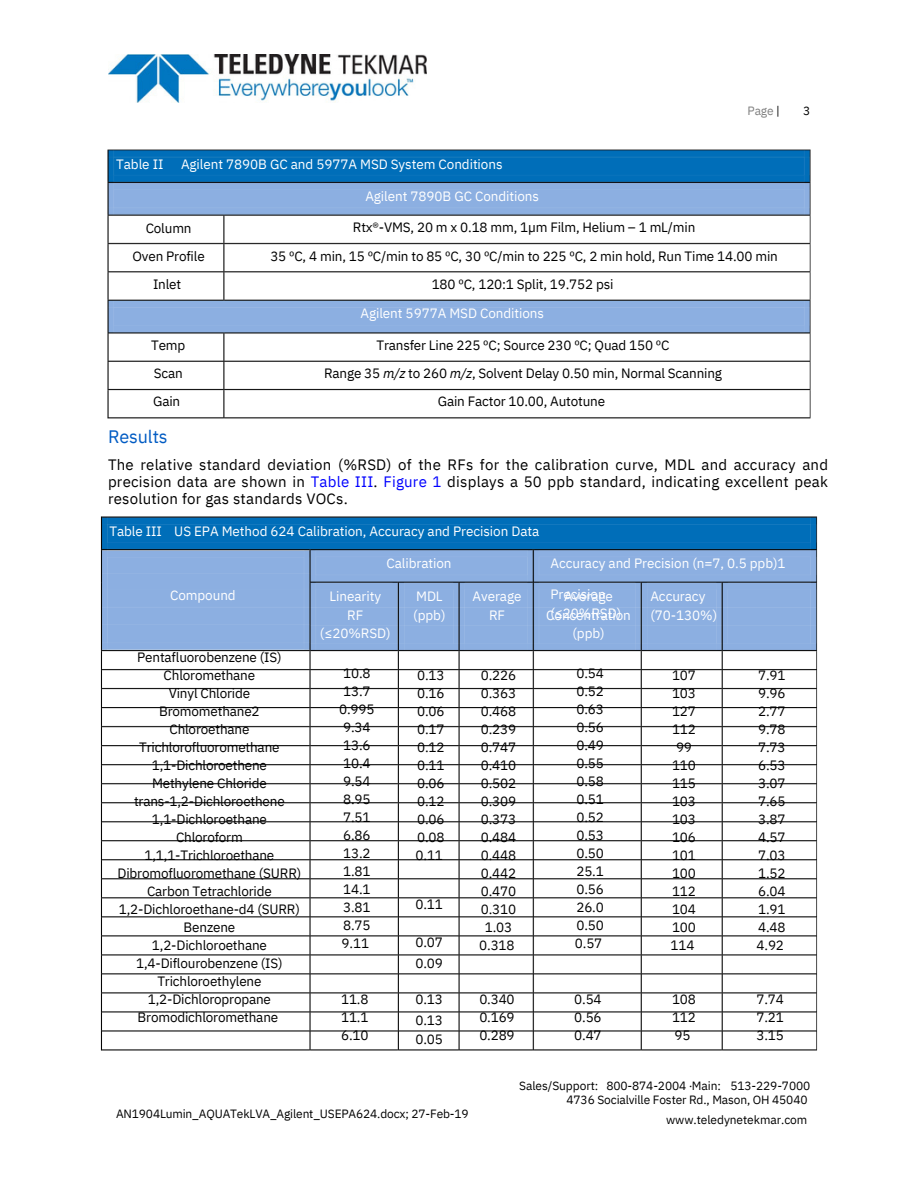
<style>
.page{position:relative;width:918px;height:1188px;background:#fff}
.page>*{position:absolute;margin:0;border:0;box-sizing:border-box;transform-origin:0 0}
.t1{font:18px "IBM Plex Sans";letter-spacing:-.005em;color:#005bc3}
.t2{font:15px/16.8px "IBM Plex Sans";letter-spacing:.015em;color:#000;text-align:justify}
.t3{font:13.5px/18px "IBM Plex Sans";letter-spacing:-.015em;color:#000;text-align:justify}
.t4{font:13.5px/18.6px "IBM Plex Sans";letter-spacing:-.005em;color:#fff;text-align:center}
.t5{font:12px/13.5px "IBM Plex Sans";letter-spacing:-.01em;color:#000;text-align:right}
.t6{font:12px "IBM Plex Sans";color:#7f7f7f}
.s1{color:#000}
.s2{font-style:italic}
.s3{color:#00f}
</style>
<div class="page">
<img style="left:108px;top:54px;width:318px;height:48px">
<img style="left:107px;top:149px;width:704px;height:270px">
<img style="left:100px;top:516px;width:718px;height:535px">
<h3 class="t4" style="left:116px;top:155px;width:49px">Table II</h3>
<h3 class="t4" style="left:181px;top:155px;width:323px">Agilent 7890B GC and 5977A MSD System Conditions</h3>
<h1 class="t4" style="left:365px;top:187px;width:175px">Agilent 7890B GC Conditions</h1>
<p class="t6" style="left:748px;top:102px;width:34px">Page <span class="s1">|</span></p>
<h3 class="t3" style="left:133px;top:214px;width:74px;line-height:28.2px;text-align:center">Column<br>Oven Profile<br>Inlet</h3>
<h3 class="t3" style="left:151px;top:331px;width:36px;line-height:28.2px;text-align:left">Temp<br>Scan<br>Gain</h3>
<h1 class="t1" style="left:108px;top:424px;width:61px">Results</h1>
<p class="t3" style="left:270px;top:213px;width:509px;line-height:28.2px;text-align:center">Rtx®-VMS, 20 m x 0.18 mm, 1µm Film, Helium – 1 mL/min<br>35 ºC, 4 min, 15 ºC/min to 85 ºC, 30 ºC/min to 225 ºC, 2 min hold, Run Time 14.00 min<br>180 ºC, 120:1 Split, 19.752 psi</p>
<h2 class="t4" style="left:360px;top:304px;width:185px">Agilent 5977A MSD Conditions</h2>
<p class="t3" style="left:324px;top:331px;width:399px;line-height:28.2px;text-align:center">Transfer Line 225 ºC; Source 230 ºC; Quad 150 ºC<br>Range 35 <span class="s2">m/z</span> to 260 <span class="s2">m/z</span>, Solvent Delay 0.50 min, Normal Scanning<br>Gain Factor 10.00, Autotune</p>
<h3 class="t5" style="left:803px;top:103px;width:9px">3</h3>
<p class="t2" style="left:108px;top:456px;width:722px">The relative standard deviation (%RSD) of the RFs for the calibration curve, MDL and accuracy and precision data are shown in <span class="s3">Table III</span>. <span class="s3">Figure 1</span> displays a 50 ppb standard, indicating excellent peak resolution for gas standards VOCs.</p>
<p class="t4" style="left:174px;top:521px;width:367px">US EPA Method 624 Calibration, Accuracy and Precision Data</p>
<h3 class="t4" style="left:386px;top:554px;width:67px">Calibration</h3>
<h3 class="t4" style="left:550px;top:553px;width:237px">Accuracy and Precision (n=7, 0.5 ppb)1</h3>
<h3 class="t4" style="left:550px;top:585px;width:57px">Precision</h3>
<h3 class="t4" style="left:550px;top:604px;width:72px">(≤20%RSD)</h3>
<h3 class="t4" style="left:109px;top:521px;width:54px">Table III</h3>
<h3 class="t4" style="left:170px;top:586px;width:67px">Compound</h3>
<h3 class="t4" style="left:320px;top:586px;width:72px">Linearity<br>RF (≤20%RSD)</h3>
<h3 class="t3" style="left:339px;top:664px;width:37px;text-align:left">10.8<br>13.7<br>0.995<br>9.34<br>13.6</h3>
<h3 class="t3" style="left:342px;top:754px;width:30px">10.4<br>9.54<br>8.95<br>7.51<br>6.86<br>13.2<br>1.81<br>14.1<br>3.81<br>8.75<br>9.11</h3>
<h3 class="t4" style="left:413px;top:586px;width:34px;line-height:19.2px;text-align:left">MDL (ppb)</h3>
<h3 class="t4" style="left:473px;top:586px;width:50px;line-height:19.2px">Average<br>RF</h3>
<h3 class="t4" style="left:546px;top:586px;width:86px">Average<br>Concentration (ppb)</h3>
<h3 class="t3" style="left:576px;top:664px;width:29px">0.54<br>0.52<br>0.63<br>0.56<br>0.49</h3>
<h3 class="t3" style="left:575px;top:754px;width:30px">0.55<br>0.58<br>0.51<br>0.52<br>0.53<br>0.50<br>25.1<br>0.56<br>26.0<br>0.50<br>0.57</h3>
<h3 class="t4" style="left:650px;top:586px;width:68px;line-height:19.2px;text-align:left">Accuracy (70-130%)</h3>
<h3 class="t3" style="left:118px;top:648px;width:185px;text-align:center">Pentafluorobenzene (IS)<br>Chloromethane<br>Vinyl Chloride<br>Bromomethane2<br>Chloroethane<br>Trichlorofluoromethane<br>1,1-Dichloroethene<br>Methylene Chloride trans-1,2-Dichloroethene<br>1,1-Dichloroethane<br>Chloroform<br>1,1,1-Trichloroethane<br>Dibromofluoromethane (SURR)<br>Carbon Tetrachloride<br>1,2-Dichloroethane-d4 (SURR)<br>Benzene<br>1,2-Dichloroethane<br>1,4-Diflourobenzene (IS)<br>Trichloroethylene<br>1,2-Dichloropropane<br>Bromodichloromethane</h3>
<h3 class="t3" style="left:416px;top:666px;width:30px">0.13<br>0.16<br>0.06<br>0.17<br>0.12<br>0.11<br>0.06<br>0.12<br>0.06<br>0.08<br>0.11</h3>
<h3 class="t3" style="left:416px;top:895px;width:29px">0.11</h3>
<h3 class="t3" style="left:416px;top:932px;width:29px;line-height:20.2px">0.07<br>0.09</h3>
<h3 class="t3" style="left:416px;top:989px;width:29px;line-height:20.2px">0.13<br>0.13</h3>
<p class="t3" style="left:416px;top:1030px;width:29px">0.05</p>
<p class="t3" style="left:479px;top:666px;width:38px;text-align:center">0.226<br>0.363<br>0.468<br>0.239<br>0.747<br>0.410<br>0.502<br>0.309<br>0.373<br>0.484<br>0.448<br>0.442<br>0.470<br>0.310<br>1.03<br>0.318</p>
<p class="t3" style="left:671px;top:666px;width:27px;text-align:center">107<br>103<br>127<br>112<br>99<br>110<br>115<br>103<br>103<br>106<br>101<br>100<br>112<br>104<br>100<br>114</p>
<p class="t3" style="left:757px;top:666px;width:30px">7.91<br>9.96<br>2.77<br>9.78<br>7.73<br>6.53<br>3.07<br>7.65<br>3.87<br>4.57<br>7.03<br>1.52<br>6.04<br>1.91<br>4.48<br>4.92</p>
<h3 class="t3" style="left:341px;top:990px;width:29px">11.8<br>11.1<br>6.10</h3>
<p class="t3" style="left:479px;top:990px;width:37px">0.340<br>0.169<br>0.289</p>
<p class="t3" style="left:574px;top:990px;width:29px">0.54<br>0.56<br>0.47</p>
<p class="t3" style="left:672px;top:990px;width:25px">108<br>112<br>95</p>
<p class="t3" style="left:757px;top:990px;width:29px">7.74<br>7.21<br>3.15</p>
<p class="t5" style="left:116px;top:1106px;width:354px">AN1904Lumin_AQUATekLVA_Agilent_USEPA624.docx; 27-Feb-19</p>
<h3 class="t5" style="left:519px;top:1079px;width:81px">Sales/Support:</h3>
<p class="t5" style="left:606px;top:1079px;width:116px">800-874-2004 ·Main:</p>
<h3 class="t5" style="left:567px;top:1079px;width:245px">513-229-7000<br>4736 Socialville Foster Rd., Mason, OH 45040</h3>
<h3 class="t5" style="left:666px;top:1113px;width:143px">www.teledynetekmar.com</h3>
</div>
